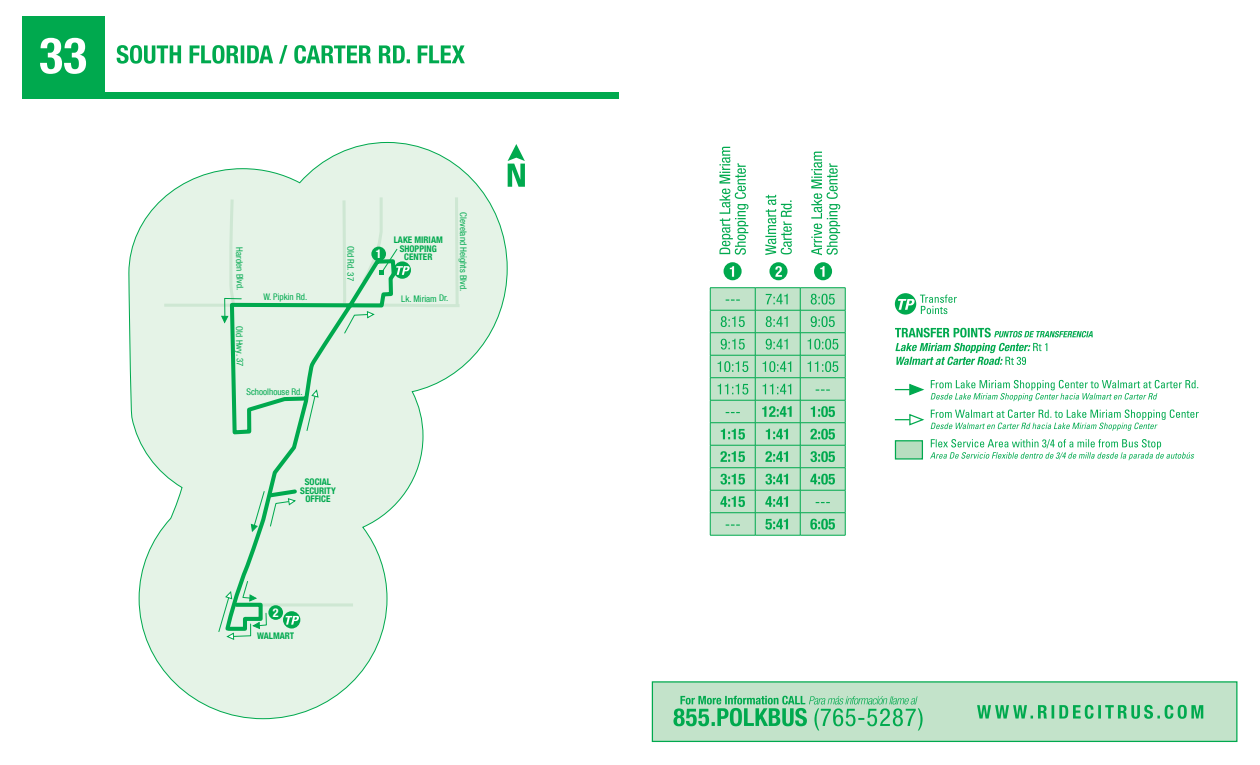
<style>
.page{position:relative;width:1260px;height:765px;background:#fff}
.page>*{position:absolute;margin:0;border:0;box-sizing:border-box;transform-origin:0 0}
.t1{font:700 condensed 12.12px "Helvetica Neue LT Com";color:#fff}
.t2{font:condensed 9.12px "Helvetica Neue LT Com";color:#00a94e}
.t3{font:700 condensed 9.12px/8.5px "Helvetica Neue LT Com";color:#00a94e;text-align:center}
</style>
<div class="page">
<div style="left:652px;top:681px;width:586px;height:61px;background:#c3e3ca;border:1px solid #00a94e"></div>
<svg style="left:977px;top:705px;width:226px;height:14px"></svg>
<svg style="left:673px;top:696px;width:250px;height:35px"></svg>
<div style="left:22px;top:16px;width:82px;height:83px;background:#00a94e"></div>
<div style="left:22px;top:92px;width:596px;height:7px;background:#00a94e"></div>
<svg style="left:117px;top:45px;width:348px;height:19px"></svg>
<svg style="left:40px;top:38px;width:46px;height:36px"></svg>
<hr style="left:710px;top:535px;width:45px;height:1px;background:#00a94e">
<hr style="left:755px;top:535px;width:45px;height:1px;background:#00a94e">
<hr style="left:800px;top:535px;width:45px;height:1px;background:#00a94e">
<svg style="left:710px;top:288px;width:136px;height:247px"></svg>
<svg style="left:719px;top:147px;width:29px;height:108px"></svg>
<svg style="left:811px;top:152px;width:29px;height:103px"></svg>
<svg style="left:765px;top:195px;width:27px;height:60px"></svg>
<div style="left:724px;top:262px;width:18px;height:18px;background:#00a94e;border-radius:50%"></div>
<svg style="left:730px;top:266px;width:4px;height:11px"></svg>
<div style="left:814px;top:262px;width:18px;height:18px;background:#00a94e;border-radius:50%"></div>
<svg style="left:820px;top:266px;width:5px;height:11px"></svg>
<div style="left:769px;top:262px;width:19px;height:18px;background:#00a94e;border-radius:50%"></div>
<svg style="left:775px;top:266px;width:7px;height:11px"></svg>
<svg style="left:895px;top:328px;width:198px;height:37px"></svg>
<svg style="left:930px;top:439px;width:264px;height:21px"></svg>
<svg style="left:895px;top:409px;width:304px;height:22px"></svg>
<svg style="left:895px;top:380px;width:303px;height:21px"></svg>
<div style="left:895px;top:440px;width:28px;height:20px;background:#b8dec0;border:1px solid #00a94e"></div>
<svg style="left:895px;top:293px;width:21px;height:22px"></svg>
<svg style="left:898px;top:295px;width:59px;height:19px"></svg>
<svg style="left:128px;top:142px;width:380px;height:578px"></svg>
<svg style="left:223px;top:334px;width:175px;height:299px"></svg>
<svg style="left:306px;top:389px;width:13px;height:43px"></svg>
<svg style="left:218px;top:580px;width:49px;height:61px"></svg>
<svg style="left:250px;top:487px;width:49px;height:46px"></svg>
<svg style="left:161px;top:194px;width:302px;height:140px"></svg>
<div style="left:371px;top:247px;width:15px;height:14px;background:#00a94e;border-radius:50%"></div>
<div style="left:268px;top:605px;width:15px;height:15px;background:#00a94e;border-radius:50%"></div>
<svg style="left:283px;top:611px;width:17px;height:18px"></svg>
<svg style="left:286px;top:616px;width:13px;height:9px"></svg>
<svg style="left:508px;top:144px;width:17px;height:43px"></svg>
<p class="t2" style="left:245px;top:247px;width:45px;rotate:89deg">Harden Blvd.</p>
<p class="t2" style="left:356px;top:246px;width:37px;rotate:90deg">Old Rd. 37</p>
<p class="t2" style="left:245px;top:326px;width:42px;rotate:89deg">Old Hwy. 37</p>
<p class="t2" style="left:263px;top:292px;width:45px">W. Pipkin Rd.</p>
<p class="t2" style="left:247px;top:386px;width:58px">Schoolhouse Rd.</p>
<h1 class="t1" style="left:376px;top:247px;width:7px">1</h1>
<p class="t3" style="left:394px;top:236px;width:51px">LAKE MIRIAM<br>SHOPPING<br>CENTER</p>
<p class="t2" style="left:401px;top:293px;width:49px">Lk. Miriam Dr.</p>
<p class="t2" style="left:469px;top:212px;width:81px;rotate:90deg">Cleveland Heights Blvd.</p>
<p class="t3" style="left:300px;top:478px;width:37px">SOCIAL<br>SECURITY<br>OFFICE</p>
<h1 class="t1" style="left:273px;top:605px;width:7px">2</h1>
<p class="t3" style="left:257px;top:632px;width:39px">WALMART</p>
</div>
